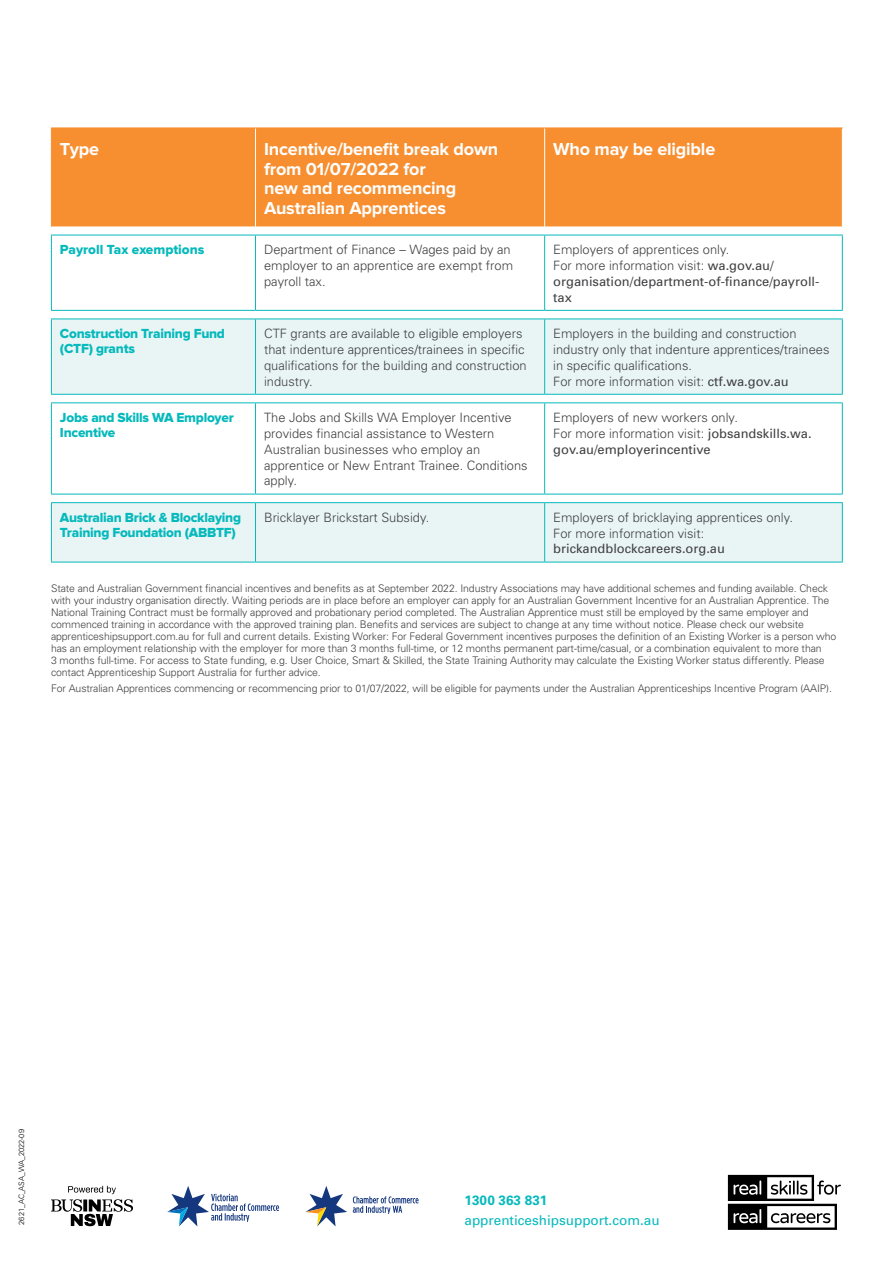
<style>
.page{position:relative;width:893px;height:1263px;background:#fff}
.page>*{position:absolute;margin:0;border:0;box-sizing:border-box;transform-origin:0 0}
.t1{font:700 18px/19.5px "Proxima Nova";letter-spacing:-.01em;color:#fff}
.t2{font:13.65px/15.1px "Proxima Nova Extrabld";letter-spacing:-.02em;color:#06b9bc}
.t3{font:13.65px "Proxima Nova Extrabld";color:#06b9bc}
.t4{font:13.5px "Univers";color:#06b9bc}
.t5{font:700 13.5px "Univers";color:#06b9bc}
.t6{font:300 12.9px/15.9px "Univers";color:#414042}
.t7{font:12.9px/15.9px "Univers";color:#414042}
.t8{font:300 10.5px/12px "Univers";letter-spacing:-.01em;color:#414042}
.t9{font:300 7.5px "Univers";color:#000}
.s1{font-weight:300}
.s2{font-weight:400}
</style>
<div class="page">
<svg style="left:167px;top:1186px;width:112px;height:40px"></svg>
<svg style="left:305px;top:1186px;width:42px;height:40px"></svg>
<svg style="left:353px;top:1196px;width:66px;height:18px"></svg>
<svg style="left:51px;top:1186px;width:82px;height:40px"></svg>
<svg style="left:728px;top:1175px;width:113px;height:55px"></svg>
<div style="left:52px;top:129px;width:790px;height:97px;background:#f78f31"></div>
<svg style="left:52px;top:320px;width:790px;height:242px;fill:#e9f5f5"></svg>
<hr style="left:544px;top:128px;width:1px;height:98px;background:#fff">
<hr style="left:255px;top:128px;width:1px;height:98px;background:#fff">
<hr style="left:51px;top:128px;width:204px;height:1px;background:#f78f31">
<hr style="left:51px;top:128px;width:1px;height:98px;background:#f78f31">
<hr style="left:255px;top:128px;width:290px;height:1px;background:#f78f31">
<hr style="left:545px;top:128px;width:298px;height:1px;background:#f78f31">
<hr style="left:51px;top:235px;width:1px;height:75px;background:#06b9bc">
<hr style="left:255px;top:235px;width:1px;height:75px;background:#06b9bc">
<hr style="left:544px;top:235px;width:1px;height:75px;background:#06b9bc">
<hr style="left:842px;top:235px;width:1px;height:75px;background:#06b9bc">
<hr style="left:51px;top:310px;width:204px;height:1px;background:#06b9bc">
<hr style="left:255px;top:310px;width:290px;height:1px;background:#06b9bc">
<hr style="left:545px;top:310px;width:298px;height:1px;background:#06b9bc">
<hr style="left:51px;top:319px;width:204px;height:1px;background:#06b9bc">
<hr style="left:51px;top:319px;width:1px;height:75px;background:#06b9bc">
<hr style="left:255px;top:319px;width:290px;height:1px;background:#06b9bc">
<hr style="left:255px;top:319px;width:1px;height:75px;background:#06b9bc">
<hr style="left:545px;top:319px;width:298px;height:1px;background:#06b9bc">
<hr style="left:544px;top:319px;width:1px;height:75px;background:#06b9bc">
<hr style="left:842px;top:319px;width:1px;height:75px;background:#06b9bc">
<hr style="left:51px;top:394px;width:204px;height:1px;background:#06b9bc">
<hr style="left:255px;top:394px;width:290px;height:1px;background:#06b9bc">
<hr style="left:545px;top:394px;width:298px;height:1px;background:#06b9bc">
<hr style="left:51px;top:402px;width:204px;height:1px;background:#06b9bc">
<hr style="left:51px;top:403px;width:1px;height:91px;background:#06b9bc">
<hr style="left:255px;top:402px;width:290px;height:1px;background:#06b9bc">
<hr style="left:255px;top:403px;width:1px;height:91px;background:#06b9bc">
<hr style="left:545px;top:402px;width:298px;height:1px;background:#06b9bc">
<hr style="left:544px;top:403px;width:1px;height:91px;background:#06b9bc">
<hr style="left:842px;top:403px;width:1px;height:91px;background:#06b9bc">
<hr style="left:51px;top:494px;width:204px;height:1px;background:#06b9bc">
<hr style="left:255px;top:494px;width:290px;height:1px;background:#06b9bc">
<hr style="left:545px;top:494px;width:298px;height:1px;background:#06b9bc">
<hr style="left:51px;top:502px;width:204px;height:1px;background:#06b9bc">
<hr style="left:51px;top:503px;width:1px;height:59px;background:#06b9bc">
<hr style="left:255px;top:502px;width:290px;height:1px;background:#06b9bc">
<hr style="left:255px;top:503px;width:1px;height:59px;background:#06b9bc">
<hr style="left:545px;top:502px;width:298px;height:1px;background:#06b9bc">
<hr style="left:544px;top:503px;width:1px;height:59px;background:#06b9bc">
<hr style="left:842px;top:503px;width:1px;height:59px;background:#06b9bc">
<hr style="left:51px;top:562px;width:204px;height:1px;background:#06b9bc">
<hr style="left:255px;top:562px;width:290px;height:1px;background:#06b9bc">
<hr style="left:545px;top:562px;width:298px;height:1px;background:#06b9bc">
<hr style="left:51px;top:235px;width:204px;height:1px;background:#06b9bc">
<hr style="left:255px;top:235px;width:290px;height:1px;background:#06b9bc">
<hr style="left:545px;top:235px;width:298px;height:1px;background:#06b9bc">
<h1 class="t1" style="left:60px;top:140px;width:41px">Type</h1>
<h1 class="t1" style="left:264px;top:140px;width:236px">Incentive/benefit break down from 01/07/2022 for<br>new and recommencing<br>Australian Apprentices</h1>
<h1 class="t1" style="left:553px;top:140px;width:164px">Who may be eligible</h1>
<h2 class="t3" style="left:60px;top:242px;width:146px">Payroll Tax exemptions</h2>
<p class="t6" style="left:264px;top:241px;width:251px">Department of Finance – Wages paid by an employer to an apprentice are exempt from payroll tax.</p>
<p class="t7" style="left:553px;top:241px;width:268px"><span class="s1">Employers of apprentices only.<br>For more information visit:</span> wa.gov.au/ organisation/department-of-finance/payroll&shy;tax</p>
<h2 class="t2" style="left:60px;top:326px;width:166px">Construction Training Fund (CTF) grants</h2>
<p class="t6" style="left:264px;top:325px;width:264px">CTF grants are available to eligible employers that indenture apprentices/trainees in specific qualifications for the building and construction industry.</p>
<p class="t6" style="left:553px;top:325px;width:278px">Employers in the building and construction industry only that indenture apprentices/trainees in specific qualifications.<br>For more information visit: <span class="s2">ctf.wa.gov.au</span></p>
<h2 class="t2" style="left:60px;top:410px;width:175px">Jobs and Skills WA Employer<br>Incentive</h2>
<p class="t6" style="left:264px;top:409px;width:265px">The Jobs and Skills WA Employer Incentive provides financial assistance to Western Australian businesses who employ an apprentice or New Entrant Trainee. Conditions apply.</p>
<p class="t6" style="left:553px;top:409px;width:260px">Employers of new workers only.<br>For more information visit: <span class="s2">jobsandskills.wa. gov.au/employerincentive</span></p>
<h2 class="t2" style="left:60px;top:510px;width:183px">Australian Brick &amp; Blocklaying<br>Training Foundation (ABBTF)</h2>
<p class="t6" style="left:264px;top:509px;width:167px">Bricklayer Brickstart Subsidy.</p>
<p class="t6" style="left:553px;top:509px;width:241px">Employers of bricklaying apprentices only.<br>For more information visit:</p>
<p class="t7" style="left:553px;top:541px;width:173px">brickandblockcareers.org.au</p>
<p class="t8" style="left:51px;top:582px;width:787px">State and Australian Government financial incentives and benefits as at September 2022. Industry Associations may have additional schemes and funding available. Check with your industry organisation directly. Waiting periods are in place before an employer can apply for an Australian Government Incentive for an Australian Apprentice. The National Training Contract must be formally approved and probationary period completed. The Australian Apprentice must still be employed by the same employer and commenced training in accordance with the approved training plan. Benefits and services are subject to change at any time without notice. Please check our website apprenticeshipsupport.com.au for full and current details. Existing Worker: For Federal Government incentives purposes the definition of an Existing Worker is a person who has an employment relationship with the employer for more than 3 months full-time, or 12 months permanent part-time/casual, or a combination equivalent to more than<br>3 months full-time. For access to State funding, e.g. User Choice, Smart &amp; Skilled, the State Training Authority may calculate the Existing Worker status differently. Please contact Apprenticeship Support Australia for further advice.</p>
<p class="t8" style="left:51px;top:682px;width:782px">For Australian Apprentices commencing or recommencing prior to 01/07/2022, will be eligible for payments under the Australian Apprenticeships Incentive Program (AAIP).</p>
<p class="t9" style="left:17px;top:1225px;width:97px;rotate:-90deg">2621_AC_ASA_WA_2022-09</p>
<p class="t5" style="left:465px;top:1192px;width:84px">1300 363 831</p>
<p class="t4" style="left:465px;top:1211px;width:197px">apprenticeshipsupport.com.au</p>
</div>
